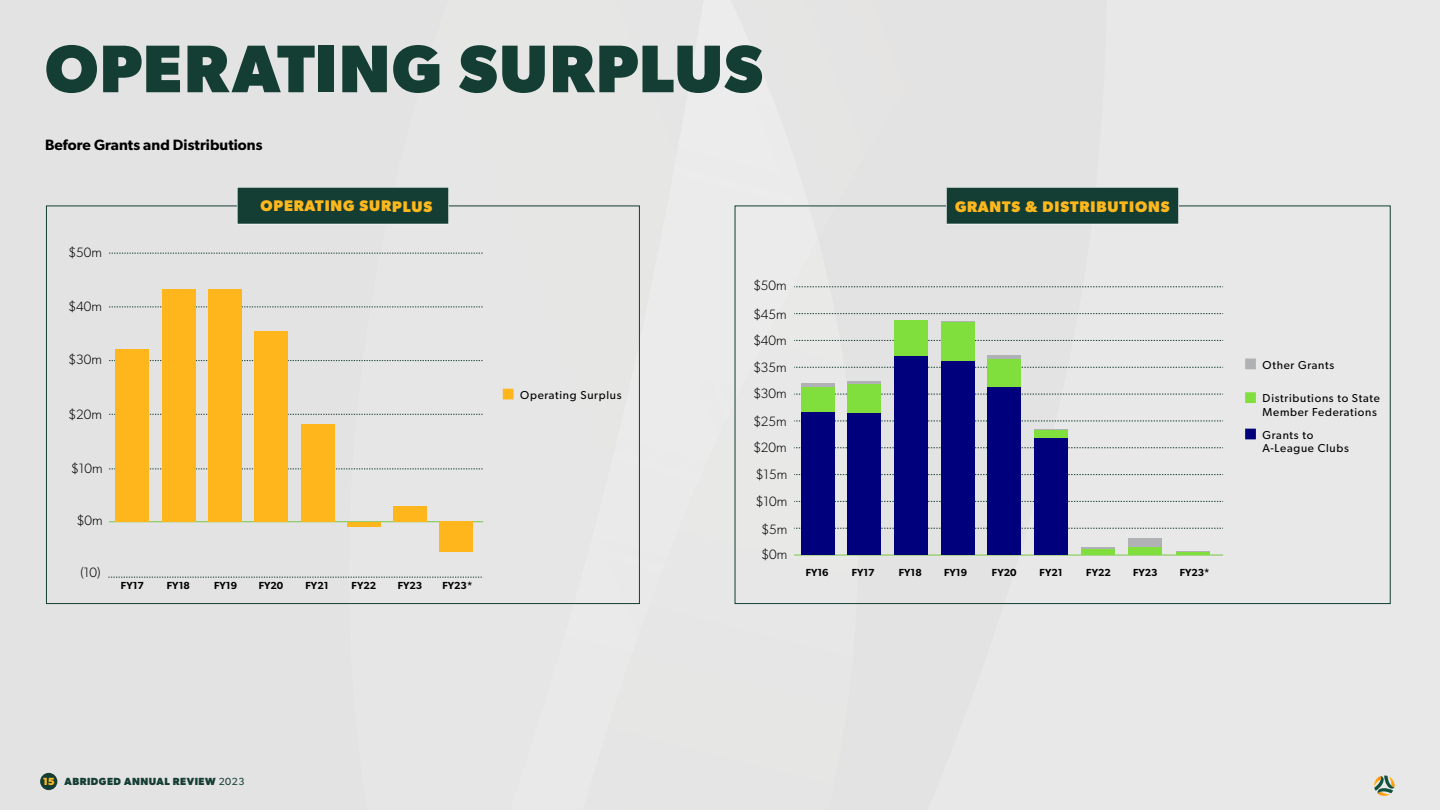
<style>
.page{position:relative;width:1440px;height:810px;background:#e6e6e6}
.page>*{position:absolute;margin:0;border:0;box-sizing:border-box;transform-origin:0 0}
.t1{font:700 67.5px "Gibson";letter-spacing:.02em;color:#143e34}
.t2{font:700 15.38px "Gibson";letter-spacing:.06em;color:#ffb81c}
.t3{font:600 15px "Gibson";letter-spacing:.005em;color:#000}
.t4{font:300 13.58px "Gibson";color:#000}
.t5{font:11.55px/13.9px "Gibson";letter-spacing:.06em;color:#000}
.t6{font:700 10.35px "Gibson";letter-spacing:.05em;color:#143e34}
.t7{font:600 10.27px "Gibson";color:#000}
.s1{color:#ffb81c}
.s2{font-weight:400}
</style>
<div class="page">
<hr style="left:109px;top:522px;width:374px;height:1px;background:#7ac743">
<div style="left:503px;top:389px;width:11px;height:10px;background:#ffb61c"></div>
<div style="left:237px;top:187px;width:212px;height:37px;background:#143e34"></div>
<div style="left:946px;top:187px;width:233px;height:37px;background:#143e34"></div>
<svg style="left:108px;top:577px;width:374px;height:1px"></svg>
<svg style="left:109px;top:414px;width:374px;height:1px"></svg>
<svg style="left:109px;top:469px;width:374px;height:1px"></svg>
<svg style="left:109px;top:360px;width:374px;height:1px"></svg>
<svg style="left:109px;top:307px;width:374px;height:1px"></svg>
<svg style="left:109px;top:253px;width:374px;height:1px"></svg>
<div style="left:301px;top:424px;width:33px;height:98px;background:#ffb61c"></div>
<div style="left:393px;top:507px;width:34px;height:15px;background:#ffb61c"></div>
<div style="left:440px;top:522px;width:33px;height:30px;background:#ffb61c"></div>
<div style="left:347px;top:522px;width:33px;height:5px;background:#ffb61c"></div>
<div style="left:255px;top:331px;width:33px;height:191px;background:#ffb61c"></div>
<div style="left:208px;top:289px;width:34px;height:233px;background:#ffb61c"></div>
<div style="left:162px;top:289px;width:33px;height:233px;background:#ffb61c"></div>
<div style="left:116px;top:349px;width:33px;height:173px;background:#ffb61c"></div>
<hr style="left:794px;top:555px;width:429px;height:1px;background:#7ac743">
<svg style="left:794px;top:528px;width:429px;height:1px"></svg>
<svg style="left:794px;top:501px;width:429px;height:1px"></svg>
<svg style="left:794px;top:474px;width:429px;height:1px"></svg>
<svg style="left:794px;top:447px;width:429px;height:1px"></svg>
<svg style="left:794px;top:421px;width:429px;height:1px"></svg>
<svg style="left:794px;top:394px;width:429px;height:1px"></svg>
<svg style="left:794px;top:367px;width:429px;height:1px"></svg>
<svg style="left:794px;top:340px;width:429px;height:1px"></svg>
<svg style="left:794px;top:313px;width:429px;height:1px"></svg>
<svg style="left:794px;top:287px;width:429px;height:1px"></svg>
<div style="left:1245px;top:359px;width:11px;height:10px;background:#afb1b4"></div>
<div style="left:1245px;top:392px;width:11px;height:11px;background:#80df3c"></div>
<div style="left:1245px;top:429px;width:11px;height:10px;background:#00007d"></div>
<hr style="left:801px;top:383px;width:33px;height:4px;background:#afb1b4">
<hr style="left:847px;top:381px;width:34px;height:3px;background:#afb1b4">
<div style="left:987px;top:355px;width:34px;height:5px;background:#afb1b4"></div>
<div style="left:801px;top:387px;width:33px;height:26px;background:#80df3c"></div>
<div style="left:847px;top:384px;width:34px;height:29px;background:#80df3c"></div>
<div style="left:894px;top:320px;width:34px;height:36px;background:#80df3c"></div>
<div style="left:941px;top:322px;width:33px;height:39px;background:#80df3c"></div>
<div style="left:987px;top:360px;width:34px;height:27px;background:#80df3c"></div>
<div style="left:801px;top:413px;width:33px;height:142px;background:#00007d"></div>
<div style="left:847px;top:413px;width:34px;height:142px;background:#00007d"></div>
<div style="left:894px;top:356px;width:34px;height:199px;background:#00007d"></div>
<div style="left:941px;top:361px;width:33px;height:194px;background:#00007d"></div>
<div style="left:987px;top:387px;width:34px;height:168px;background:#00007d"></div>
<div style="left:1034px;top:430px;width:34px;height:9px;background:#80df3c"></div>
<hr style="left:1034px;top:430px;width:34px;height:1px;background:#afb1b4">
<div style="left:1034px;top:439px;width:34px;height:116px;background:#00007d"></div>
<hr style="left:1082px;top:547px;width:33px;height:2px;background:#afb1b4">
<div style="left:1082px;top:549px;width:33px;height:6px;background:#80df3c"></div>
<div style="left:1129px;top:539px;width:33px;height:8px;background:#afb1b4"></div>
<div style="left:1129px;top:547px;width:33px;height:8px;background:#80df3c"></div>
<hr style="left:1177px;top:551px;width:33px;height:2px;background:#afb1b4">
<hr style="left:1177px;top:552px;width:33px;height:3px;background:#80df3c">
<div style="left:40px;top:773px;width:17px;height:17px;background:#143e34;border-radius:50%"></div>
<svg style="left:1374px;top:776px;width:21px;height:20px"></svg>
<h1 class="t1" style="left:45px;top:29px;width:719px">OPERATING SURPLUS</h1>
<p class="t3" style="left:45px;top:136px;width:219px">Before Grants and Distributions</p>
<p class="t4" style="left:69px;top:244px;width:35px">$50m</p>
<p class="t4" style="left:69px;top:298px;width:35px">$40m</p>
<p class="t4" style="left:69px;top:352px;width:35px">$30m</p>
<p class="t4" style="left:69px;top:406px;width:35px">$20m</p>
<p class="t4" style="left:71px;top:460px;width:33px">$10m</p>
<p class="t4" style="left:77px;top:512px;width:27px">$0m</p>
<p class="t4" style="left:80px;top:564px;width:21px">(10)</p>
<h2 class="t2" style="left:260px;top:197px;width:173px">OPERATING SURPLUS</h2>
<p class="t7" style="left:121px;top:579px;width:24px">FY17</p>
<p class="t7" style="left:167px;top:579px;width:24px">FY18</p>
<p class="t7" style="left:214px;top:579px;width:24px">FY19</p>
<p class="t7" style="left:259px;top:579px;width:26px">FY20</p>
<p class="t7" style="left:306px;top:579px;width:24px">FY21</p>
<p class="t7" style="left:352px;top:579px;width:26px">FY22</p>
<p class="t7" style="left:398px;top:579px;width:26px">FY23</p>
<p class="t7" style="left:443px;top:579px;width:31px">FY23*</p>
<p class="t5" style="left:520px;top:388px;width:103px">Operating Surplus</p>
<h2 class="t2" style="left:955px;top:197px;width:216px">GRANTS &amp; DISTRIBUTIONS</h2>
<p class="t4" style="left:753px;top:277px;width:35px">$50m</p>
<p class="t4" style="left:753px;top:306px;width:35px">$45m</p>
<p class="t4" style="left:753px;top:332px;width:35px">$40m</p>
<p class="t4" style="left:753px;top:359px;width:35px">$35m</p>
<p class="t4" style="left:753px;top:385px;width:35px">$30m</p>
<p class="t4" style="left:753px;top:414px;width:35px">$25m</p>
<p class="t4" style="left:753px;top:439px;width:35px">$20m</p>
<p class="t4" style="left:756px;top:467px;width:33px">$15m</p>
<p class="t4" style="left:756px;top:494px;width:33px">$10m</p>
<p class="t4" style="left:762px;top:521px;width:27px">$5m</p>
<p class="t4" style="left:762px;top:546px;width:27px">$0m</p>
<p class="t7" style="left:806px;top:566px;width:24px">FY16</p>
<p class="t7" style="left:852px;top:566px;width:24px">FY17</p>
<p class="t7" style="left:899px;top:566px;width:24px">FY18</p>
<p class="t7" style="left:944px;top:566px;width:24px">FY19</p>
<p class="t7" style="left:992px;top:566px;width:26px">FY20</p>
<p class="t7" style="left:1040px;top:566px;width:24px">FY21</p>
<p class="t7" style="left:1086px;top:566px;width:26px">FY22</p>
<p class="t7" style="left:1133px;top:566px;width:26px">FY23</p>
<p class="t7" style="left:1180px;top:566px;width:31px">FY23*</p>
<p class="t5" style="left:1263px;top:358px;width:73px">Other Grants</p>
<p class="t5" style="left:1263px;top:391px;width:119px">Distributions to State<br>Member Federations</p>
<p class="t5" style="left:1263px;top:427px;width:88px">Grants to<br>A-League Clubs</p>
<p class="t6" style="left:43px;top:775px;width:203px"><span class="s1">15</span> ABRIDGED ANNUAL REVIEW <span class="s2">2023</span></p>
</div>
